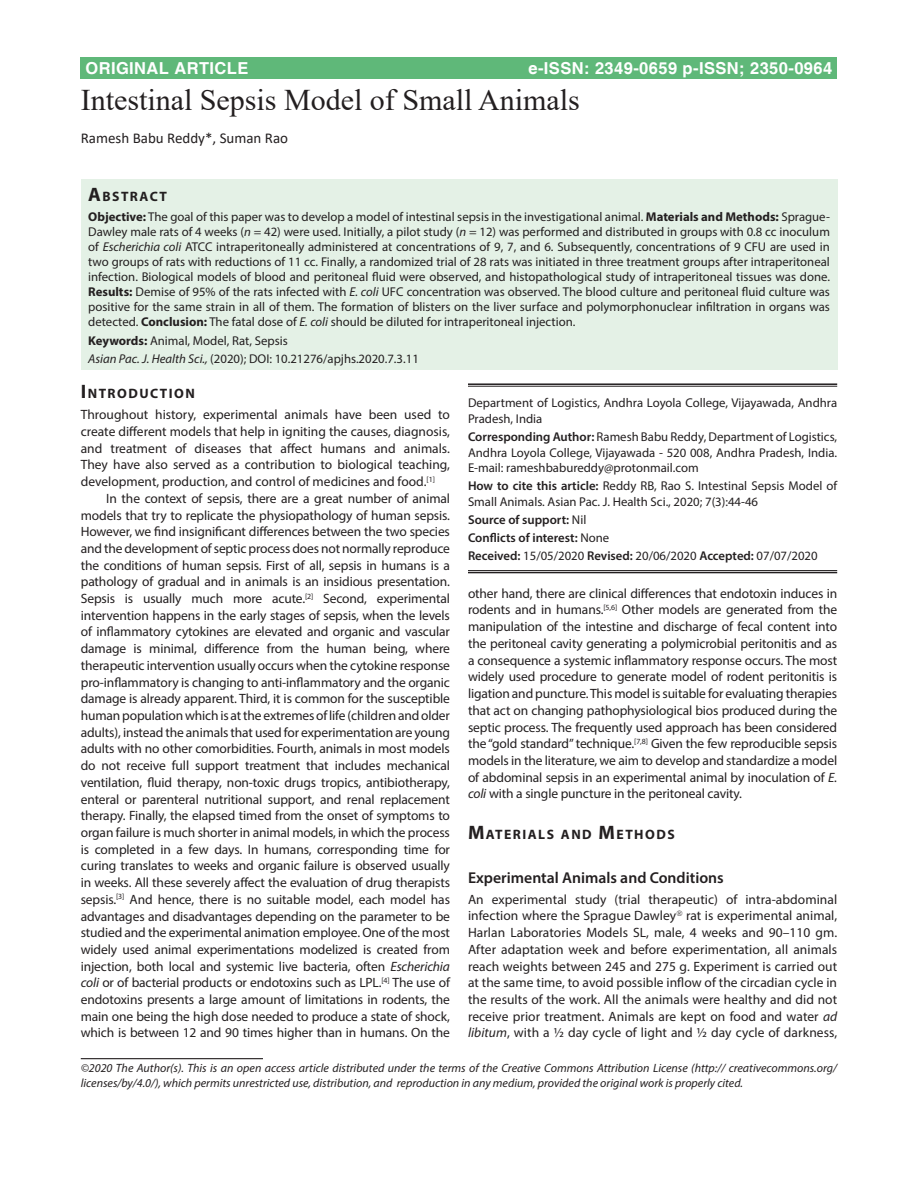
<style>
.page{position:relative;width:918px;height:1188px;background:#fff}
.page>*{position:absolute;margin:0;border:0;box-sizing:border-box;transform-origin:0 0}
.AT{font:30px "Times New Roman";color:#231f20}
.AH{font:700 16.5px "Helvetica";letter-spacing:.025em;color:#fff}
.H2_Below_H1{font:600 15.75px "Myriad Pro";color:#231f20}
.AU{font:15px "Calibri";color:#231f20}
.ABSH{font:700 13.65px "Myriad Pro";letter-spacing:.105em;color:#231f20}
.TX{font:13.5px/16.6px "Myriad Pro";letter-spacing:-.01em;color:#231f20;text-align:justify}
.TXFL{font:13.5px/16.8px "Myriad Pro";color:#231f20;text-align:justify}
.ABS{font:12.75px/15px "Myriad Pro";color:#231f20;text-align:justify}
.ADD{font:12.75px/15.8px "Myriad Pro";color:#231f20;text-align:justify}
.HTC{font:12.75px/15.8px "Myriad Pro";color:#231f20}
.AFF{font:12.75px/15.8px "Myriad Pro";color:#231f20}
.DOI{font:12.75px "Myriad Pro";color:#231f20}
.HIS{font:12.75px "Myriad Pro";color:#231f20}
.HTC-2{font:600 12.75px "Myriad Pro";color:#231f20}
.KWD{font:12.75px "Myriad Pro";color:#231f20}
.CR{font:italic 12px/15px "Myriad Pro";color:#231f20}
.s1{font-size:19.5px}
.s2{font-weight:700}
.s3{font-style:italic}
.s4{font-weight:600}
.s5{font-weight:400}
</style>
<div class="page">
<div style="left:81px;top:57px;width:756px;height:22px;background:#5fb879"></div>
<div style="left:81px;top:179px;width:756px;height:191px;background:#e4f1e6"></div>
<hr style="left:81px;top:1058px;width:182px;height:1px;background:#231f20">
<hr style="left:468px;top:383px;width:369px;height:2px;background:#231f20">
<hr style="left:468px;top:386px;width:369px;height:1px;background:#231f20">
<hr style="left:468px;top:570px;width:369px;height:1px;background:#231f20">
<hr style="left:468px;top:572px;width:369px;height:1px;background:#231f20">
<p class="AH" style="left:85px;top:58px;width:164px">ORIGINAL ARTICLE</p>
<p class="AH" style="left:528px;top:58px;width:305px">e-ISSN: 2349-0659 p-ISSN; 2350-0964</p>
<p class="AT" style="left:81px;top:79px;width:501px">Intestinal Sepsis Model of Small Animals</p>
<p class="AU" style="left:81px;top:128px;width:209px">Ramesh Babu Reddy*, Suman Rao</p>
<p class="ABSH" style="left:88px;top:187px;width:80px"><span class="s1">A</span>BSTRACT</p>
<p class="ABS" style="left:88px;top:209px;width:743px"><span class="s2">Objective:</span> The goal of this paper was to develop a model of intestinal sepsis in the investigational animal. <span class="s2">Materials and Methods:</span> Sprague-Dawley male rats of 4 weeks (<span class="s3">n</span> = 42) were used. Initially, a pilot study (<span class="s3">n</span> = 12) was performed and distributed in groups with 0.8 cc inoculum of <span class="s3">Escherichia coli</span> ATCC intraperitoneally administered at concentrations of 9, 7, and 6. Subsequently, concentrations of 9 CFU are used in two groups of rats with reductions of 11 cc. Finally, a randomized trial of 28 rats was initiated in three treatment groups after intraperitoneal infection. Biological models of blood and peritoneal fluid were observed, and histopathological study of intraperitoneal tissues was done.<br><span class="s2">Results:</span> Demise of 95% of the rats infected with <span class="s3">E. coli</span> UFC concentration was observed. The blood culture and peritoneal fluid culture was positive for the same strain in all of them. The formation of blisters on the liver surface and polymorphonuclear infiltration in organs was detected. <span class="s2">Conclusion:</span> The fatal dose of <span class="s3">E. coli</span> should be diluted for intraperitoneal injection.</p>
<p class="KWD" style="left:88px;top:333px;width:201px"><span class="s2">Keywords:</span> Animal, Model, Rat, Sepsis</p>
<p class="DOI" style="left:88px;top:351px;width:332px"><span class="s3">Asian Pac. J. Health Sci.,</span> (2020); DOI: 10.21276/apjhs.2020.7.3.11</p>
<h1 class="ABSH" style="left:81px;top:385px;width:116px"><span class="s1">I</span>NTRODUCTION</h1>
<p class="TXFL" style="left:81px;top:406px;width:371px">Throughout history, experimental animals have been used to create different models that help in igniting the causes, diagnosis, and treatment of diseases that affect humans and animals.<br>They have also served as a contribution to biological teaching, development, production, and control of medicines and food.<sup>[1]</sup></p>
<p class="TX" style="left:81px;top:490px;width:371px;text-indent:26px">In the context of sepsis, there are a great number of animal models that try to replicate the physiopathology of human sepsis.<br>However, we find insignificant differences between the two species and the development of septic process does not normally reproduce the conditions of human sepsis. First of all, sepsis in humans is a pathology of gradual and in animals is an insidious presentation.<br>Sepsis is usually much more acute.<sup>[2]</sup> Second, experimental intervention happens in the early stages of sepsis, when the levels of inflammatory cytokines are elevated and organic and vascular damage is minimal, difference from the human being, where therapeutic intervention usually occurs when the cytokine response pro-inflammatory is changing to anti-inflammatory and the organic damage is already apparent. Third, it is common for the susceptible human population which is at the extremes of life (children and older adults), instead the animals that used for experimentation are young adults with no other comorbidities. Fourth, animals in most models do not receive full support treatment that includes mechanical ventilation, fluid therapy, non-toxic drugs tropics, antibiotherapy, enteral or parenteral nutritional support, and renal replacement therapy. Finally, the elapsed timed from the onset of symptoms to organ failure is much shorter in animal models, in which the process is completed in a few days. In humans, corresponding time for curing translates to weeks and organic failure is observed usually in weeks. All these severely affect the evaluation of drug therapists sepsis.<sup>[3]</sup> And hence, there is no suitable model, each model has advantages and disadvantages depending on the parameter to be studied and the experimental animation employee. One of the most widely used animal experimentations modelized is created from injection, both local and systemic live bacteria, often <span class="s3">Escherichia coli</span> or of bacterial products or endotoxins such as LPL.<sup>[4]</sup> The use of endotoxins presents a large amount of limitations in rodents, the main one being the high dose needed to produce a state of shock, which is between 12 and 90 times higher than in humans. On the</p>
<p class="AFF" style="left:468px;top:395px;width:371px">Department of Logistics, Andhra Loyola College, Vijayawada, Andhra<br>Pradesh, India</p>
<p class="ADD" style="left:468px;top:429px;width:371px"><span class="s4">Corresponding Author:</span> Ramesh Babu Reddy, Department of Logistics, Andhra Loyola College, Vijayawada - 520 008, Andhra Pradesh, India.<br>E-mail: rameshbabureddy@protonmail.com</p>
<p class="HTC" style="left:468px;top:478px;width:371px"><span class="s4">How to cite this article:</span> Reddy RB, Rao S. Intestinal Sepsis Model of<br>Small Animals. Asian Pac. J. Health Sci., 2020; 7(3):44-46</p>
<p class="HTC-2" style="left:468px;top:512px;width:120px">Source of support: <span class="s5">Nil</span></p>
<p class="HTC-2" style="left:468px;top:529px;width:143px">Conflicts of interest: <span class="s5">None</span></p>
<p class="HIS" style="left:468px;top:548px;width:351px"><span class="s4">Received:</span> 15/05/2020 <span class="s4">Revised:</span> 20/06/2020 <span class="s4">Accepted:</span> 07/07/2020</p>
<p class="TX" style="left:468px;top:585px;width:371px">other hand, there are clinical differences that endotoxin induces in rodents and in humans.<sup>[5,6]</sup> Other models are generated from the manipulation of the intestine and discharge of fecal content into the peritoneal cavity generating a polymicrobial peritonitis and as a consequence a systemic inflammatory response occurs. The most widely used procedure to generate model of rodent peritonitis is ligation and puncture. This model is suitable for evaluating therapies that act on changing pathophysiological bios produced during the septic process. The frequently used approach has been considered the “gold standard” technique.<sup>[7,8]</sup> Given the few reproducible sepsis models in the literature, we aim to develop and standardize a model of abdominal sepsis in an experimental animal by inoculation of <span class="s3">E. coli</span> with a single puncture in the peritoneal cavity.</p>
<h1 class="ABSH" style="left:468px;top:826px;width:208px"><span class="s1">M</span>ATERIALS AND <span class="s1">M</span>ETHODS</h1>
<p class="H2_Below_H1" style="left:468px;top:867px;width:257px">Experimental Animals and Conditions</p>
<p class="TXFL" style="left:468px;top:891px;width:371px">An experimental study (trial therapeutic) of intra-abdominal infection where the Sprague Dawley rat is experimental animal, Harlan Laboratories Models SL, male, 4 weeks and 90–110 gm.<br>After adaptation week and before experimentation, all animals reach weights between 245 and 275 g. Experiment is carried out at the same time, to avoid possible inflow of the circadian cycle in the results of the work. All the animals were healthy and did not receive prior treatment. Animals are kept on food and water <span class="s3">ad libitum</span>, with a ½ day cycle of light and ½ day cycle of darkness,</p>
<p class="CR" style="left:81px;top:1060px;width:758px">©2020 The Author(s). This is an open access article distributed under the terms of the Creative Commons Attribution License (http:// creativecommons.org/ licenses/by/4.0/), which permits unrestricted use, distribution, and reproduction in any medium, provided the original work is properly cited.</p>
</div>
